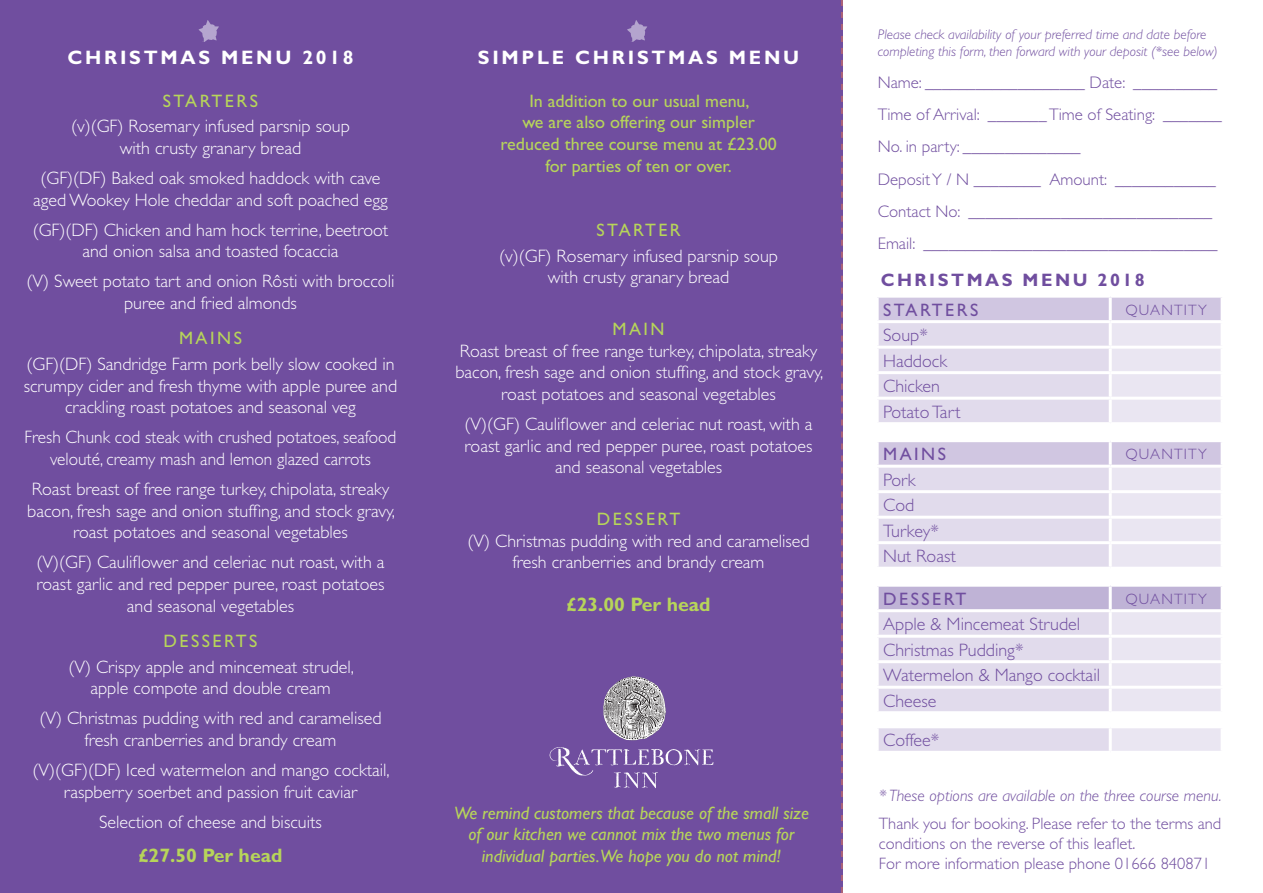
<style>
.page{position:relative;width:1263px;height:893px;background:#fff}
.page>*{position:absolute;margin:0;border:0;box-sizing:border-box;transform-origin:0 0}
.t1{font:700 19.5px "Gill Sans";letter-spacing:.14em;color:#fff}
.t2{font:700 19.5px "Gill Sans";color:#b7d55a}
.t3{font:300 18px/21.6px "Gill Sans";color:#fff;text-align:center}
.t4{font:300 18px/25.5px "Gill Sans";color:#704e9f}
.t5{font:italic 18px/21.6px "Gill Sans";color:#b7d55a;text-align:center}
.t6{font:18px/21.6px "Gill Sans";color:#b7d55a;text-align:center}
.t7{font:300 18px/21.6px "Gill Sans";color:#fff;text-align:center;scale:.96 1}
.t8{font:18px "Gill Sans";letter-spacing:.14em;color:#b7d55a}
.t9{font:18px "Gill Sans";letter-spacing:.14em;color:#704e9f}
.t10{font:700 18px "Gill Sans";letter-spacing:.14em;color:#704e9f}
.t11{font:300 16.8px/32.2px "Gill Sans";color:#704e9f}
.t12{font:300 16.5px/19.8px "Gill Sans";color:#704e9f}
.t13{font:italic 300 16.5px "Gill Sans";color:#704e9f}
.t14{font:300 15px "Gill Sans";letter-spacing:.08em;color:#704e9f}
.t15{font:italic 300 13.95px/16.8px "Gill Sans";color:#704e9f}
</style>
<div class="page">
<div style="left:0;top:0;width:843px;height:893px;background:#704e9f"></div>
<div style="left:879px;top:298px;width:342px;height:22px;background:#d0c6e1"></div>
<svg style="left:879px;top:323px;width:230px;height:428px;background:#e2dced"></svg>
<svg style="left:1112px;top:323px;width:109px;height:428px;background:#eae6f2"></svg>
<div style="left:879px;top:587px;width:342px;height:22px;background:#bfb3d6"></div>
<hr style="left:1109px;top:298px;width:3px;height:22px;background:#fff">
<hr style="left:876px;top:346px;width:234px;height:3px;background:#fff">
<hr style="left:1110px;top:346px;width:114px;height:3px;background:#fff">
<hr style="left:876px;top:371px;width:234px;height:3px;background:#fff">
<hr style="left:1110px;top:371px;width:114px;height:3px;background:#fff">
<hr style="left:876px;top:397px;width:234px;height:3px;background:#fff">
<hr style="left:1110px;top:397px;width:114px;height:3px;background:#fff">
<hr style="left:876px;top:439px;width:234px;height:3px;background:#fff">
<hr style="left:1110px;top:439px;width:114px;height:3px;background:#fff">
<hr style="left:876px;top:465px;width:234px;height:3px;background:#fff">
<hr style="left:1110px;top:465px;width:114px;height:3px;background:#fff">
<hr style="left:876px;top:490px;width:234px;height:3px;background:#fff">
<hr style="left:1110px;top:490px;width:114px;height:3px;background:#fff">
<hr style="left:876px;top:516px;width:234px;height:3px;background:#fff">
<hr style="left:1110px;top:516px;width:114px;height:3px;background:#fff">
<hr style="left:876px;top:541px;width:234px;height:3px;background:#fff">
<hr style="left:1110px;top:541px;width:114px;height:3px;background:#fff">
<hr style="left:876px;top:567px;width:234px;height:3px;background:#fff">
<hr style="left:1110px;top:567px;width:114px;height:3px;background:#fff">
<hr style="left:876px;top:584px;width:234px;height:3px;background:#fff">
<hr style="left:1110px;top:584px;width:114px;height:3px;background:#fff">
<hr style="left:1109px;top:587px;width:3px;height:22px;background:#fff">
<hr style="left:876px;top:422px;width:234px;height:3px;background:#fff">
<hr style="left:1110px;top:422px;width:114px;height:3px;background:#fff">
<hr style="left:876px;top:609px;width:234px;height:3px;background:#fff">
<hr style="left:1110px;top:609px;width:114px;height:3px;background:#fff">
<hr style="left:876px;top:635px;width:234px;height:3px;background:#fff">
<hr style="left:1110px;top:635px;width:114px;height:3px;background:#fff">
<hr style="left:876px;top:660px;width:234px;height:3px;background:#fff">
<hr style="left:1110px;top:660px;width:114px;height:3px;background:#fff">
<hr style="left:876px;top:686px;width:234px;height:3px;background:#fff">
<hr style="left:1110px;top:686px;width:114px;height:3px;background:#fff">
<hr style="left:876px;top:711px;width:234px;height:3px;background:#fff">
<hr style="left:1110px;top:711px;width:114px;height:3px;background:#fff">
<svg style="left:879px;top:714px;width:342px;height:11px"></svg>
<hr style="left:876px;top:725px;width:234px;height:3px;background:#fff">
<hr style="left:1110px;top:725px;width:114px;height:3px;background:#fff">
<svg style="left:841px;top:0;width:2px;height:893px"></svg>
<img style="left:549px;top:676px;width:165px;height:113px">
<img style="left:198px;top:20px;width:21px;height:21px">
<img style="left:627px;top:20px;width:20px;height:21px">
<p class="t1" style="left:67px;top:45px;width:288px">CHRISTMAS MENU 2018</p>
<p class="t8" style="left:163px;top:90px;width:97px">STARTERS</p>
<p class="t3" style="left:71px;top:116px;width:280px">(v)(GF) Rosemary infused parsnip soup with crusty granary bread</p>
<p class="t3" style="left:33px;top:167px;width:356px">(GF)(DF) Baked oak smoked haddock with cave aged Wookey Hole cheddar and soft poached egg</p>
<p class="t3" style="left:33px;top:219px;width:357px">(GF)(DF) Chicken and ham hock terrine, beetroot and onion salsa and toasted focaccia</p>
<p class="t3" style="left:27px;top:271px;width:369px">(V) Sweet potato tart and onion Rôsti with broccoli puree and fried almonds</p>
<p class="t6" style="left:179px;top:328px;width:64px">MAINS</p>
<p class="t3" style="left:24px;top:353px;width:375px">(GF)(DF) Sandridge Farm pork belly slow cooked in scrumpy cider and fresh thyme with apple puree and crackling roast potatoes and seasonal veg</p>
<p class="t7" style="left:25px;top:427px;width:389px">Fresh Chunk cod steak with crushed potatoes, seafood velouté, creamy mash and lemon glazed carrots</p>
<p class="t3" style="left:27px;top:478px;width:369px">Roast breast of free range turkey, chipolata, streaky bacon, fresh sage and onion stuffing, and stock gravy, roast potatoes and seasonal vegetables</p>
<p class="t3" style="left:36px;top:552px;width:349px">(V)(GF) Cauliflower and celeriac nut roast, with a roast garlic and red pepper puree, roast potatoes and seasonal vegetables</p>
<p class="t8" style="left:163px;top:631px;width:95px">DESSERTS</p>
<p class="t3" style="left:68px;top:656px;width:287px">(V) Crispy apple and mincemeat strudel, apple compote and double cream</p>
<p class="t3" style="left:39px;top:708px;width:344px">(V) Christmas pudding with red and caramelised fresh cranberries and brandy cream</p>
<p class="t3" style="left:33px;top:759px;width:359px">(V)(GF)(DF) Iced watermelon and mango cocktail, raspberry soerbet and passion fruit caviar</p>
<p class="t3" style="left:99px;top:811px;width:224px">Selection of cheese and biscuits</p>
<p class="t2" style="left:138px;top:843px;width:146px">£27.50 Per head</p>
<p class="t1" style="left:478px;top:45px;width:323px">SIMPLE CHRISTMAS MENU</p>
<p class="t6" style="left:500px;top:90px;width:278px">In addition to our usual menu,<br>we are also offering our simpler reduced three course menu at £23.00 for parties of ten or over.</p>
<p class="t8" style="left:596px;top:220px;width:86px">STARTER</p>
<p class="t3" style="left:499px;top:245px;width:280px">(v)(GF) Rosemary infused parsnip soup with crusty granary bread</p>
<p class="t6" style="left:612px;top:318px;width:54px">MAIN</p>
<p class="t3" style="left:455px;top:340px;width:369px">Roast breast of free range turkey, chipolata, streaky bacon, fresh sage and onion stuffing, and stock gravy, roast potatoes and seasonal vegetables</p>
<p class="t3" style="left:465px;top:413px;width:349px">(V)(GF) Cauliflower and celeriac nut roast, with a roast garlic and red pepper puree, roast potatoes and seasonal vegetables</p>
<p class="t8" style="left:597px;top:509px;width:85px">DESSERT</p>
<p class="t3" style="left:467px;top:530px;width:344px">(V) Christmas pudding with red and caramelised fresh cranberries and brandy cream</p>
<p class="t2" style="left:566px;top:592px;width:146px">£23.00 Per head</p>
<p class="t5" style="left:454px;top:802px;width:356px">We remind customers that because of the small size of our kitchen we cannot mix the two menus for individual parties.We hope you do not mind!</p>
<p class="t15" style="left:878px;top:26px;width:342px">Please check availability of your preferred time and date before completing this form, then forward with your deposit (*see below)</p>
<p class="t11" style="left:878px;top:66px;width:346px">Name: ___________________ Date: __________ Time of Arrival: _______ Time of Seating: _______ No. in party: ______________<br>Deposit Y / N ________ Amount: ____________ Contact No: _____________________________ Email: ___________________________________</p>
<p class="t10" style="left:881px;top:269px;width:266px">CHRISTMAS MENU 2018</p>
<p class="t9" style="left:883px;top:299px;width:97px">STARTERS</p>
<p class="t14" style="left:1125px;top:301px;width:83px">QUANTITY</p>
<p class="t4" style="left:883px;top:323px;width:79px">Soup*<br>Haddock<br>Chicken<br>Potato Tart</p>
<p class="t9" style="left:883px;top:444px;width:64px">MAINS</p>
<p class="t14" style="left:1125px;top:446px;width:83px">QUANTITY</p>
<p class="t4" style="left:883px;top:467px;width:74px">Pork<br>Cod<br>Turkey*<br>Nut Roast</p>
<p class="t9" style="left:883px;top:588px;width:85px">DESSERT</p>
<p class="t14" style="left:1125px;top:590px;width:83px">QUANTITY</p>
<p class="t4" style="left:883px;top:612px;width:218px">Apple &amp; Mincemeat Strudel<br>Christmas Pudding*<br>Watermelon &amp; Mango cocktail<br>Cheese</p>
<p class="t4" style="left:883px;top:728px;width:57px">Coffee*</p>
<p class="t13" style="left:879px;top:786px;width:344px">* These options are available on the three course menu.</p>
<p class="t12" style="left:879px;top:814px;width:344px">Thank you for booking. Please refer to the terms and conditions on the reverse of this leaflet.<br>For more information please phone 01666 840871</p>
</div>
